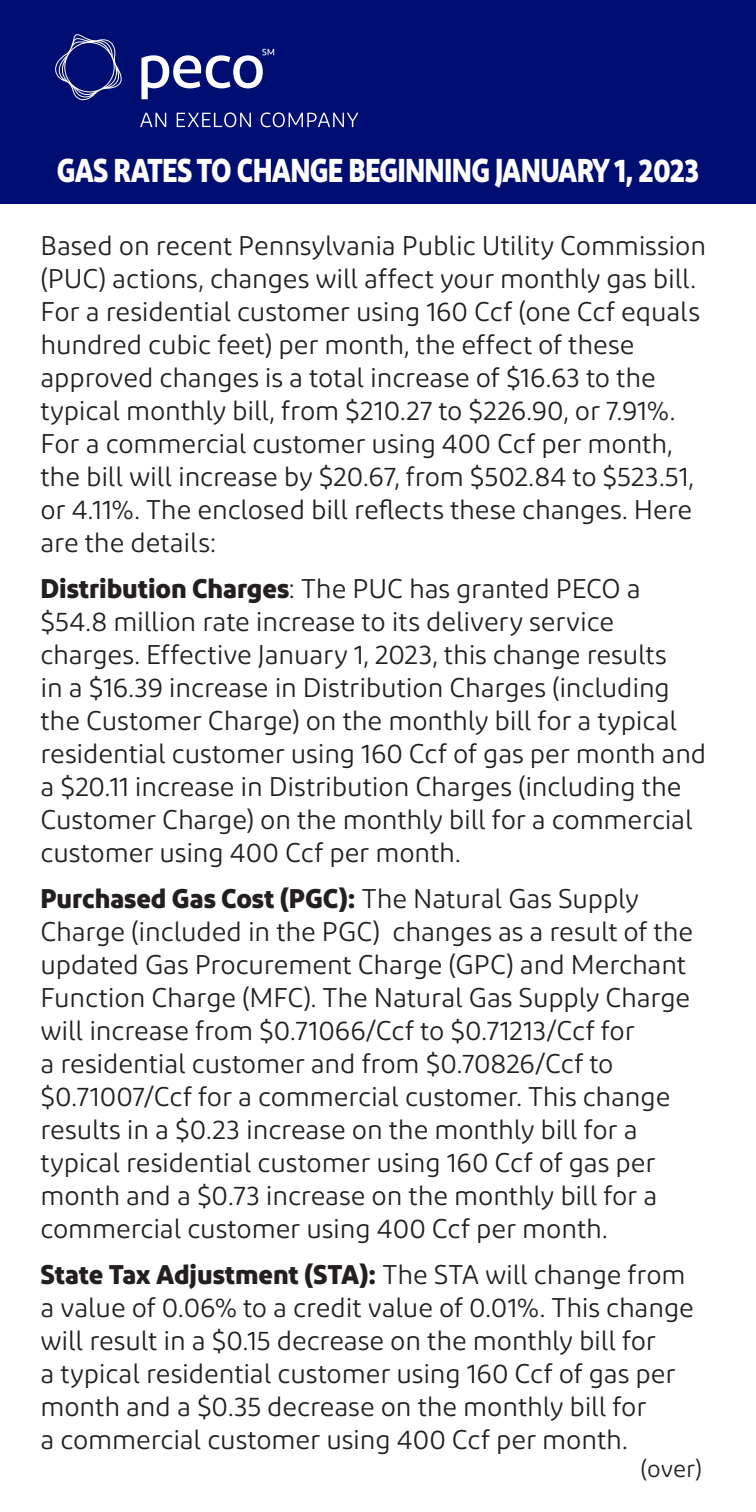
<style>
.page{position:relative;width:756px;height:1512px;background:#fff}
.page>*{position:absolute;margin:0;border:0;box-sizing:border-box;transform-origin:0 0}
.t1{font:700 33px "Diodrum Cyrillic";letter-spacing:-.025em;color:#fff;scale:.86 1}
.t2{font:27px/33px "Diodrum Cyrillic";letter-spacing:-.005em;color:#231f20}
.t3{font:24px "Diodrum Cyrillic";color:#231f20}
.s1{font-weight:700}
</style>
<div class="page">
<div style="left:0;top:0;width:756px;height:203px;background:#000d71"></div>
<svg style="left:55px;top:34px;width:219px;height:66px"></svg>
<svg style="left:140px;top:112px;width:218px;height:15px"></svg>
<p class="t1" style="left:57px;top:148px;width:748px">GAS RATES TO CHANGE BEGINNING JANUARY 1, 2023</p>
<p class="t2" style="left:40px;top:229px;width:667px">Based on recent Pennsylvania Public Utility Commission (PUC) actions, changes will affect your monthly gas bill.<br>For a residential customer using 160 Ccf (one Ccf equals hundred cubic feet) per month, the effect of these approved changes is a total increase of $16.63 to the typical monthly bill, from $210.27 to $226.90, or 7.91%.<br>For a commercial customer using 400 Ccf per month, the bill will increase by $20.67, from $502.84 to $523.51,</p>
<p class="t2" style="left:40px;top:493px;width:653px">or 4.11%. The enclosed bill reflects these changes. Here</p>
<p class="t2" style="left:40px;top:526px;width:178px">are the details:</p>
<p class="t2" style="left:40px;top:572px;width:667px"><span class="s1">Distribution Charges</span>: The PUC has granted PECO a $54.8 million rate increase to its delivery service charges. Effective January 1, 2023, this change results<br>in a $16.39 increase in Distribution Charges (including the Customer Charge) on the monthly bill for a typical residential customer using 160 Ccf of gas per month and a $20.11 increase in Distribution Charges (including the Customer Charge) on the monthly bill for a commercial customer using 400 Ccf per month.</p>
<p class="t2" style="left:40px;top:881px;width:654px"><span class="s1">Purchased Gas Cost (PGC):</span> The Natural Gas Supply Charge (included in the PGC) changes as a result of the updated Gas Procurement Charge (GPC) and Merchant Function Charge (MFC). The Natural Gas Supply Charge will increase from $0.71066/Ccf to $0.71213/Ccf for<br>a residential customer and from $0.70826/Ccf to $0.71007/Ccf for a commercial customer. This change results in a $0.23 increase on the monthly bill for a typical residential customer using 160 Ccf of gas per month and a $0.73 increase on the monthly bill for a commercial customer using 400 Ccf per month.</p>
<p class="t2" style="left:40px;top:1257px;width:655px"><span class="s1">State Tax Adjustment (STA):</span> The STA will change from a value of 0.06% to a credit value of 0.01%. This change will result in a $0.15 decrease on the monthly bill for<br>a typical residential customer using 160 Ccf of gas per month and a $0.35 decrease on the monthly bill for<br>a commercial customer using 400 Ccf per month.</p>
<p class="t3" style="left:640px;top:1454px;width:63px">(over)</p>
</div>
